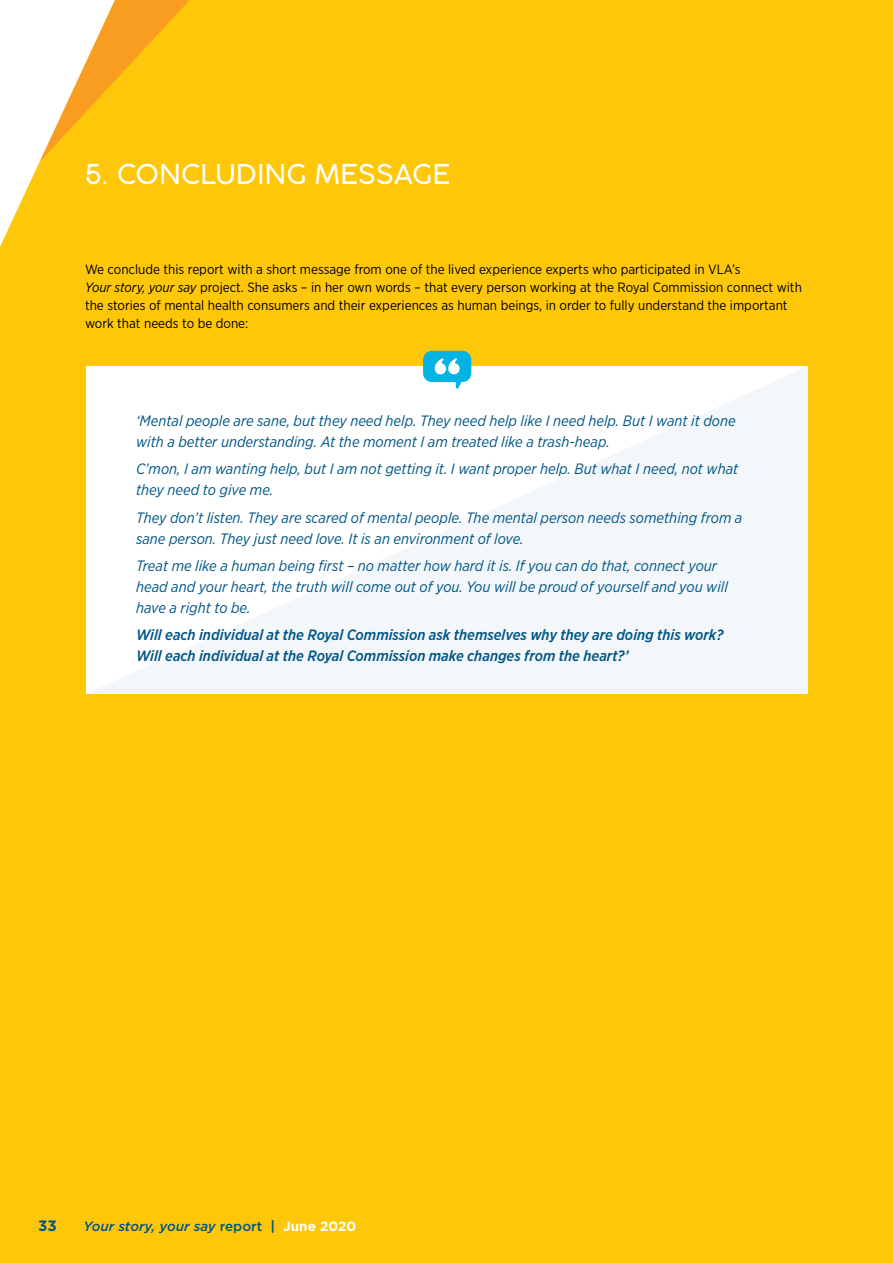
<style>
.page{position:relative;width:893px;height:1263px;background:#ffc709}
.page>*{position:absolute;margin:0;border:0;box-sizing:border-box;transform-origin:0 0}
.t1{font:300 27px "Cocogoose Pro";letter-spacing:.005em;color:#fff}
.t2{font:italic 15px/21px "Gotham Narrow";color:#005587}
.t3{font:italic 500 15px/21px "Gotham Narrow";color:#005587}
.t4{font:700 15px "Gotham";color:#005587}
.t5{font:13.5px/18px "Gotham Narrow";color:#000}
.t6{font:italic 500 13.5px "Gotham";color:#005587}
.s1{font-style:italic}
.s2{font-style:normal}
.s3{font-weight:700;font-style:normal}
.s4{font-weight:700;font-style:normal;color:#fff}
</style>
<div class="page">
<svg style="left:0;top:0;width:189px;height:247px"></svg>
<svg style="left:86px;top:366px;width:722px;height:328px;background:#f8fafc"></svg>
<svg style="left:423px;top:351px;width:48px;height:37px;background:#54cae6"></svg>
<h1 class="t1" style="left:85px;top:155px;width:366px">5. CONCLUDING MESSAGE</h1>
<p class="t5" style="left:85px;top:260px;width:718px">We conclude this report with a short message from one of the lived experience experts who participated in VLA’s<br><span class="s1">Your story, your say</span> project. She asks – in her own words – that every person working at the Royal Commission connect with the stories of mental health consumers and their experiences as human beings, in order to fully understand the important work that needs to be done:</p>
<p class="t2" style="left:136px;top:410px;width:601px">‘Mental people are sane, but they need help. They need help like I need help. But I want it done with a better understanding. At the moment I am treated like a trash-heap.</p>
<p class="t2" style="left:136px;top:458px;width:604px">C’mon, I am wanting help, but I am not getting it. I want proper help. But what I need, not what they need to give me.</p>
<p class="t2" style="left:136px;top:507px;width:608px">They don’t listen. They are scared of mental people. The mental person needs something from a sane person. They just need love. It is an environment of love.</p>
<p class="t2" style="left:136px;top:555px;width:593px">Treat me like a human being first – no matter how hard it is. If you can do that, connect your head and your heart, the truth will come out of you. You will be proud of yourself and you will have a right to be.</p>
<p class="t3" style="left:136px;top:624px;width:589px">Will each individual at the Royal Commission ask themselves why they are doing this work?<br>Will each individual at the Royal Commission make changes from the heart?’</p>
<p class="t4" style="left:38px;top:1215px;width:20px">33</p>
<p class="t6" style="left:84px;top:1217px;width:274px">Your story, your say <span class="s2">report</span> <span class="s3">|</span> <span class="s4">June 2020</span></p>
</div>
